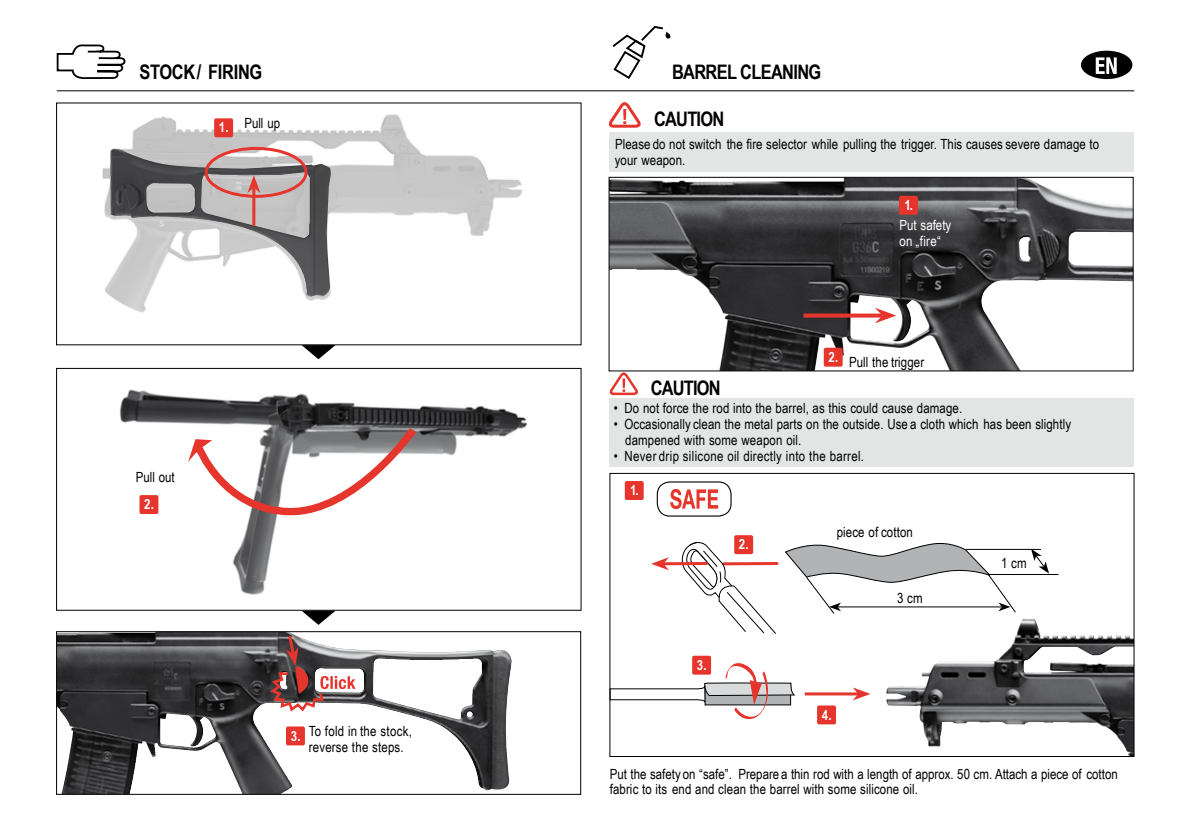
<style>
.page{position:relative;width:1191px;height:840px;background:#fff}
.page>*{position:absolute;margin:0;border:0;box-sizing:border-box;transform-origin:0 0}
.t1{font:700 20px "Arial Narrow";letter-spacing:-.035em;color:#000}
.t2{font:700 20px "Arial Narrow";letter-spacing:-.015em;color:#000}
.t3{font:14px/15px "Arial Narrow";letter-spacing:.005em;color:#000}
.t4{font:14px "Arial Narrow";letter-spacing:.025em;color:#000}
.t5{font:14px/16px "Arial Narrow";color:#fff}
.t6{font:700 14px "Arial Narrow";color:#fff}
.s1{font-weight:700;color:#fff}
</style>
<div class="page">
<div style="left:1081px;top:51px;width:51px;height:28px;background:#000;border-radius:50%"></div>
<svg style="left:1095px;top:57px;width:21px;height:17px"></svg>
<hr style="left:57px;top:90px;width:1077px;height:1px;background:#000">
<img style="left:102px;top:114px;width:421px;height:199px">
<img style="left:119px;top:389px;width:409px;height:206px">
<div style="left:56px;top:368px;width:525px;height:242px;border:1px solid #000"></div>
<img style="left:58px;top:633px;width:453px;height:159px">
<div style="left:56px;top:631px;width:525px;height:163px;border:1px solid #000"></div>
<img style="left:110px;top:148px;width:221px;height:149px">
<img style="left:611px;top:179px;width:520px;height:190px">
<div style="left:609px;top:177px;width:524px;height:194px;border:1px solid #000"></div>
<img style="left:886px;top:618px;width:246px;height:136px">
<div style="left:609px;top:473px;width:525px;height:283px;border:1px solid #000"></div>
<svg style="left:188px;top:422px;width:232px;height:98px"></svg>
<svg style="left:301px;top:345px;width:34px;height:14px"></svg>
<svg style="left:301px;top:610px;width:34px;height:14px"></svg>
<div style="left:139px;top:495px;width:19px;height:18px;background:#e5352c;border-radius:2px"></div>
<div style="left:286px;top:726px;width:19px;height:19px;background:#e5352c;border-radius:2px"></div>
<svg style="left:267px;top:632px;width:89px;height:81px"></svg>
<div style="left:214px;top:118px;width:19px;height:19px;background:#e5352c;border-radius:2px"></div>
<hr style="left:252px;top:187px;width:3px;height:39px;background:#e5352c">
<svg style="left:247px;top:175px;width:13px;height:18px"></svg>
<div style="left:205px;top:147px;width:102px;height:51px;border:3px solid #e5352c;border-radius:50%"></div>
<svg style="left:803px;top:313px;width:72px;height:4px"></svg>
<svg style="left:875px;top:307px;width:21px;height:16px"></svg>
<div style="left:609px;top:132px;width:524px;height:40px;background:#e3e4e4"></div>
<svg style="left:608px;top:102px;width:33px;height:26px"></svg>
<div style="left:899px;top:196px;width:19px;height:18px;background:#e5352c;border-radius:2px"></div>
<div style="left:823px;top:347px;width:19px;height:19px;background:#e5352c;border-radius:2px"></div>
<svg style="left:608px;top:371px;width:30px;height:25px"></svg>
<div style="left:609px;top:398px;width:525px;height:68px;background:#e3e4e4"></div>
<div style="left:657px;top:481px;width:74px;height:35px;background:#fff;border:1px solid #000;border-radius:13px"></div>
<svg style="left:670px;top:489px;width:48px;height:20px"></svg>
<div style="left:625px;top:481px;width:18px;height:18px;background:#e5352c;border-radius:2px"></div>
<div style="left:734px;top:535px;width:19px;height:19px;background:#e5352c;border-radius:2px"></div>
<div style="left:692px;top:655px;width:19px;height:19px;background:#e5352c;border-radius:2px"></div>
<div style="left:817px;top:705px;width:19px;height:19px;background:#e5352c;border-radius:2px"></div>
<hr style="left:966px;top:548px;width:75px;height:1px;background:#000">
<hr style="left:990px;top:574px;width:68px;height:1px;background:#000">
<svg style="left:785px;top:543px;width:231px;height:70px"></svg>
<svg style="left:1031px;top:548px;width:18px;height:25px"></svg>
<svg style="left:680px;top:541px;width:96px;height:93px"></svg>
<svg style="left:669px;top:561px;width:37px;height:4px"></svg>
<svg style="left:651px;top:557px;width:18px;height:13px"></svg>
<svg style="left:609px;top:657px;width:186px;height:65px"></svg>
<hr style="left:804px;top:692px;width:54px;height:3px;background:#e5352c">
<svg style="left:852px;top:687px;width:18px;height:13px"></svg>
<svg style="left:612px;top:26px;width:59px;height:53px"></svg>
<svg style="left:56px;top:44px;width:70px;height:36px"></svg>
<h1 class="t2" style="left:139px;top:64px;width:124px">STOCK/ FIRING</h1>
<h1 class="t1" style="left:672px;top:64px;width:151px">BARREL CLEANING</h1>
<p class="t6" style="left:219px;top:122px;width:11px">1.</p>
<p class="t3" style="left:244px;top:117px;width:37px">Pull up</p>
<p class="t3" style="left:136px;top:470px;width:40px">Pull out</p>
<p class="t6" style="left:144px;top:498px;width:11px">2.</p>
<p class="t3" style="left:309px;top:725px;width:105px;text-indent:-18px"><span class="s1">3.</span> To fold in the stock, reverse the steps.</p>
<h1 class="t1" style="left:654px;top:112px;width:71px">CAUTION</h1>
<p class="t3" style="left:615px;top:137px;width:486px;line-height:16px">Please do not switch the fire selector while pulling the trigger. This causes severe damage to your weapon.</p>
<p class="t6" style="left:904px;top:199px;width:10px">1.</p>
<p class="t5" style="left:899px;top:218px;width:53px">Put safety on „fire“</p>
<p class="t6" style="left:828px;top:351px;width:11px">2.</p>
<p class="t3" style="left:849px;top:355px;width:77px">Pull the trigger</p>
<h1 class="t1" style="left:651px;top:380px;width:71px">CAUTION</h1>
<p class="t3" style="left:614px;top:401px;width:350px">• Do not force the rod into the barrel, as this could cause damage.</p>
<p class="t3" style="left:625px;top:417px;width:447px;line-height:16px;text-indent:-11px">• Occasionally clean the metal parts on the outside. Use a cloth which has been slightly dampened with some weapon oil.</p>
<p class="t4" style="left:614px;top:450px;width:252px">• Never drip silicone oil directly into the barrel.</p>
<p class="t6" style="left:630px;top:484px;width:10px">1.</p>
<p class="t6" style="left:739px;top:538px;width:11px">2.</p>
<p class="t6" style="left:697px;top:659px;width:11px">3.</p>
<p class="t3" style="left:836px;top:526px;width:78px">piece of cotton</p>
<p class="t6" style="left:821px;top:709px;width:11px">4.</p>
<p class="t3" style="left:897px;top:591px;width:27px">3 cm</p>
<p class="t3" style="left:1001px;top:556px;width:27px">1 cm</p>
<p class="t3" style="left:609px;top:767px;width:509px">Put the safety on “safe”. Prepare a thin rod with a length of approx. 50 cm. Attach a piece of cotton fabric to its end and clean the barrel with some silicone oil.</p>
</div>
